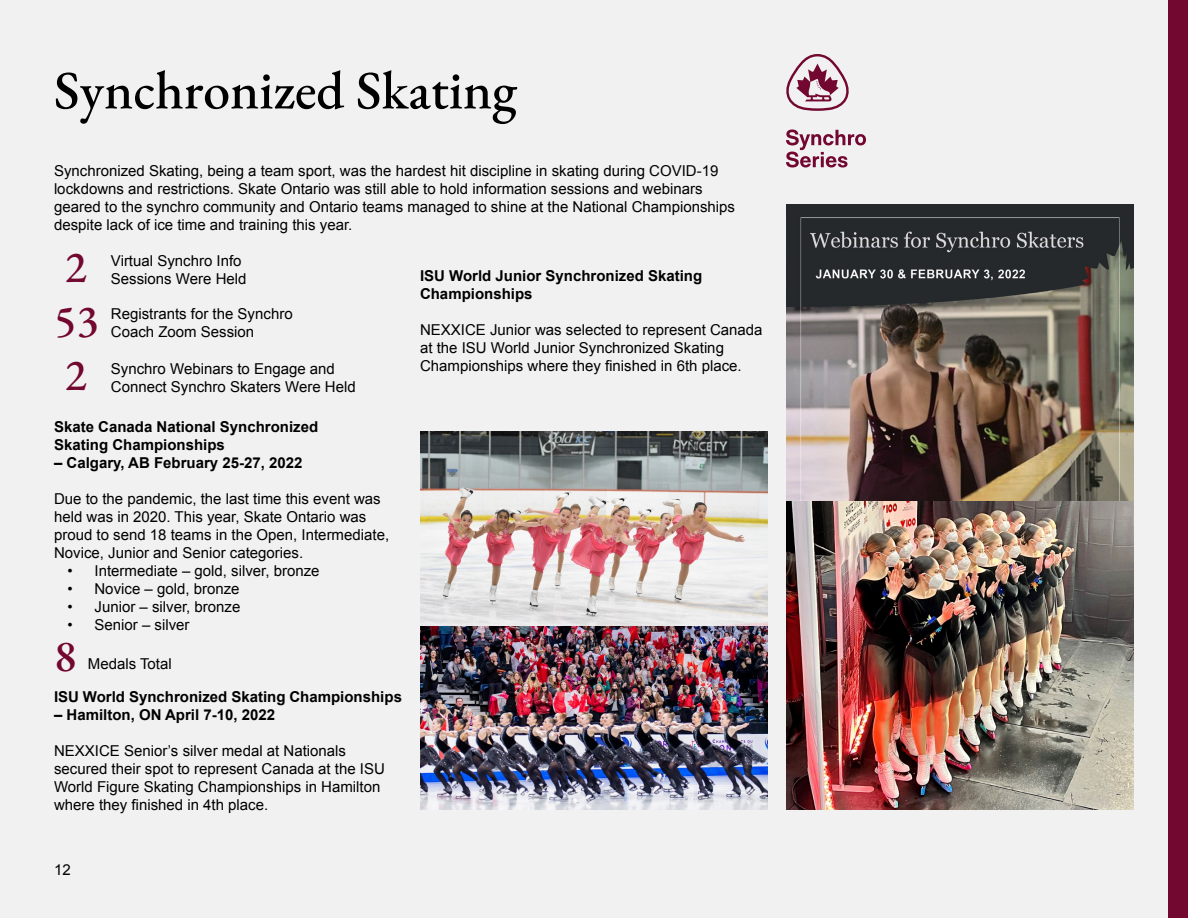
<style>
.page{position:relative;width:1188px;height:918px;background:#f1f1f2}
.page>*{position:absolute;margin:0;border:0;box-sizing:border-box;transform-origin:0 0}
.Headings{font:54px "EB Garamond";color:#000}
.Numbers{font:45px "EB Garamond";color:#72072f}
.Body_Copy{font:15px/18px "Arial";color:#000}
.Body_Copy-2{font:700 15px/18px "Arial";color:#000}
</style>
<div class="page">
<div style="left:1169px;top:0;width:19px;height:918px;background:#72072f"></div>
<img style="left:786px;top:500px;width:348px;height:310px">
<img style="left:786px;top:204px;width:348px;height:296px">
<img style="left:420px;top:431px;width:348px;height:196px">
<img style="left:420px;top:627px;width:348px;height:183px">
<svg style="left:786px;top:129px;width:80px;height:39px"></svg>
<svg style="left:786px;top:54px;width:63px;height:57px"></svg>
<h2 class="Headings" style="left:54px;top:55px;width:464px">Synchronized Skating</h2>
<p class="Body_Copy" style="left:54px;top:162px;width:683px">Synchronized Skating, being a team sport, was the hardest hit discipline in skating during COVID-19 lockdowns and restrictions. Skate Ontario was still able to hold information sessions and webinars geared to the synchro community and Ontario teams managed to shine at the National Championships despite lack of ice time and training this year.</p>
<p class="Numbers" style="left:64px;top:238px;width:24px">2</p>
<p class="Body_Copy" style="left:111px;top:252px;width:137px">Virtual Synchro Info<br>Sessions Were Held</p>
<p class="Numbers" style="left:54px;top:291px;width:46px">53</p>
<p class="Body_Copy" style="left:111px;top:305px;width:183px">Registrants for the Synchro<br>Coach Zoom Session</p>
<p class="Numbers" style="left:64px;top:346px;width:24px">2</p>
<p class="Body_Copy" style="left:111px;top:360px;width:246px">Synchro Webinars to Engage and<br>Connect Synchro Skaters Were Held</p>
<p class="Body_Copy-2" style="left:54px;top:419px;width:266px">Skate Canada National Synchronized</p>
<p class="Body_Copy-2" style="left:54px;top:437px;width:172px">Skating Championships</p>
<p class="Body_Copy-2" style="left:54px;top:455px;width:250px">– Calgary, AB February 25-27, 2022</p>
<p class="Body_Copy" style="left:54px;top:490px;width:337px">Due to the pandemic, the last time this event was held was in 2020. This year, Skate Ontario was proud to send 18 teams in the Open, Intermediate, Novice, Junior and Senior categories.</p>
<p class="Body_Copy" style="left:68px;top:562px;width:254px">• Intermediate – gold, silver, bronze</p>
<p class="Body_Copy" style="left:68px;top:580px;width:174px">• Novice – gold, bronze</p>
<p class="Body_Copy" style="left:68px;top:598px;width:174px">• Junior – silver, bronze</p>
<p class="Body_Copy" style="left:68px;top:616px;width:124px">• Senior – silver</p>
<p class="Numbers" style="left:54px;top:627px;width:24px">8</p>
<p class="Body_Copy-2" style="left:420px;top:267px;width:284px">ISU World Junior Synchronized Skating<br>Championships</p>
<p class="Body_Copy" style="left:420px;top:321px;width:344px">NEXXICE Junior was selected to represent Canada at the ISU World Junior Synchronized Skating<br>Championships where they finished in 6th place.</p>
<p class="Body_Copy" style="left:88px;top:655px;width:85px">Medals Total</p>
<p class="Body_Copy-2" style="left:54px;top:689px;width:350px">ISU World Synchronized Skating Championships</p>
<p class="Body_Copy-2" style="left:54px;top:707px;width:223px">– Hamilton, ON April 7-10, 2022</p>
<p class="Body_Copy" style="left:54px;top:742px;width:333px">NEXXICE Senior’s silver medal at Nationals secured their spot to represent Canada at the ISU World Figure Skating Championships in Hamilton where they finished in 4th place.</p>
<p class="Body_Copy" style="left:54px;top:861px;width:18px">12</p>
</div>
